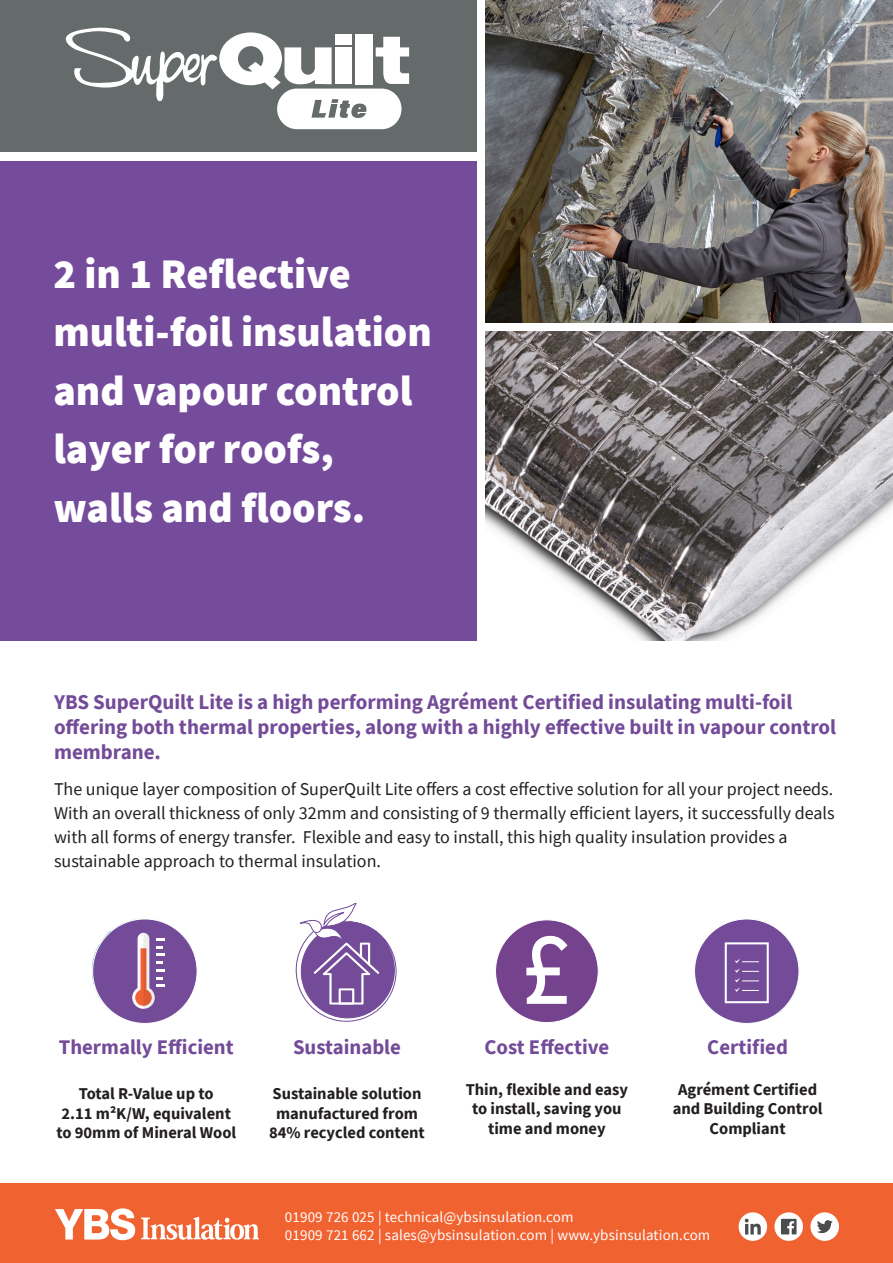
<style>
.page{position:relative;width:893px;height:1263px;background:#fff}
.page>*{position:absolute;margin:0;border:0;box-sizing:border-box;transform-origin:0 0}
.t1{font:900 42px/58.5px "Source Sans Pro";color:#fff}
.t2{font:700 21px/25.2px "Source Sans Pro";color:#734b99}
.t3{font:700 20.85px "Source Sans Pro";color:#734b99}
.t4{font:18px/24px "Source Sans Pro";color:#231f20;text-align:justify}
.t5{font:700 16.5px/19.8px "Source Sans Pro";color:#231f20;text-align:center}
.t6{font:15px "Source Sans Pro";letter-spacing:.01em;color:#fff}
</style>
<div class="page">
<div style="left:495px;top:920px;width:103px;height:102px;background:#75428e;border-radius:50%"></div>
<svg style="left:526px;top:935px;width:42px;height:69px"></svg>
<svg style="left:296px;top:903px;width:101px;height:119px"></svg>
<div style="left:0;top:0;width:477px;height:151px;background:#656a6a"></div>
<div style="left:0;top:161px;width:477px;height:479px;background:#754b9c"></div>
<img style="left:486px;top:331px;width:407px;height:309px">
<img style="left:486px;top:0;width:407px;height:323px">
<img style="left:694px;top:927px;width:105px;height:95px">
<img style="left:92px;top:920px;width:104px;height:102px">
<svg style="left:66px;top:28px;width:343px;height:101px"></svg>
<div style="left:0;top:1183px;width:893px;height:80px;background:#f16231"></div>
<div style="left:810px;top:1212px;width:29px;height:29px;background:#fff;border-radius:50%"></div>
<svg style="left:817px;top:1220px;width:16px;height:13px"></svg>
<div style="left:739px;top:1212px;width:28px;height:29px;background:#fff;border-radius:50%"></div>
<svg style="left:745px;top:1218px;width:16px;height:16px"></svg>
<svg style="left:774px;top:1212px;width:29px;height:29px"></svg>
<svg style="left:781px;top:1219px;width:15px;height:15px"></svg>
<svg style="left:55px;top:1208px;width:80px;height:32px"></svg>
<svg style="left:141px;top:1217px;width:118px;height:23px"></svg>
<div style="left:695px;top:919px;width:104px;height:104px;background:#734b99;border-radius:50%"></div>
<svg style="left:724px;top:942px;width:45px;height:62px"></svg>
<div style="left:93px;top:919px;width:104px;height:104px;background:#734b99;border-radius:50%"></div>
<svg style="left:132px;top:933px;width:33px;height:76px"></svg>
<p class="t1" style="left:53px;top:244px;width:380px">2 in 1 Reflective multi-foil insulation</p>
<p class="t1" style="left:53px;top:361px;width:360px">and vapour control</p>
<p class="t1" style="left:53px;top:419px;width:313px">layer for roofs, walls and floors.</p>
<p class="t2" style="left:54px;top:689px;width:740px">YBS SuperQuilt Lite is a high performing Agrément Certified insulating multi-foil</p>
<p class="t2" style="left:54px;top:714px;width:784px">offering both thermal properties, along with a highly effective built in vapour control membrane.</p>
<p class="t4" style="left:54px;top:777px;width:782px">The unique layer composition of SuperQuilt Lite offers a cost effective solution for all your project needs.<br>With an overall thickness of only 32mm and consisting of 9 thermally efficient layers, it successfully deals with all forms of energy transfer. Flexible and easy to install, this high quality insulation provides a</p>
<p class="t4" style="left:54px;top:849px;width:329px">sustainable approach to thermal insulation.</p>
<p class="t3" style="left:59px;top:1033px;width:176px">Thermally Efficient</p>
<p class="t5" style="left:79px;top:1083px;width:136px">Total R-Value up to</p>
<p class="t5" style="left:56px;top:1103px;width:181px">2.11 m²K/W, equivalent to 90mm of Mineral Wool</p>
<p class="t3" style="left:293px;top:1033px;width:109px">Sustainable</p>
<p class="t5" style="left:273px;top:1083px;width:150px;text-align:left">Sustainable solution manufactured from</p>
<p class="t5" style="left:269px;top:1123px;width:157px">84% recycled content</p>
<p class="t3" style="left:484px;top:1033px;width:126px">Cost Effective</p>
<p class="t5" style="left:466px;top:1079px;width:164px">Thin, flexible and easy</p>
<p class="t5" style="left:472px;top:1098px;width:151px">to install, saving you time and money</p>
<p class="t3" style="left:707px;top:1033px;width:82px">Certified</p>
<p class="t5" style="left:678px;top:1079px;width:141px">Agrément Certified</p>
<p class="t5" style="left:673px;top:1099px;width:151px">and Building Control</p>
<p class="t5" style="left:710px;top:1118px;width:78px">Compliant</p>
<p class="t6" style="left:285px;top:1208px;width:290px">01909 726 025 | technical@ybsinsulation.com</p>
<p class="t6" style="left:285px;top:1226px;width:427px">01909 721 662 | sales@ybsinsulation.com | www.ybsinsulation.com</p>
</div>
